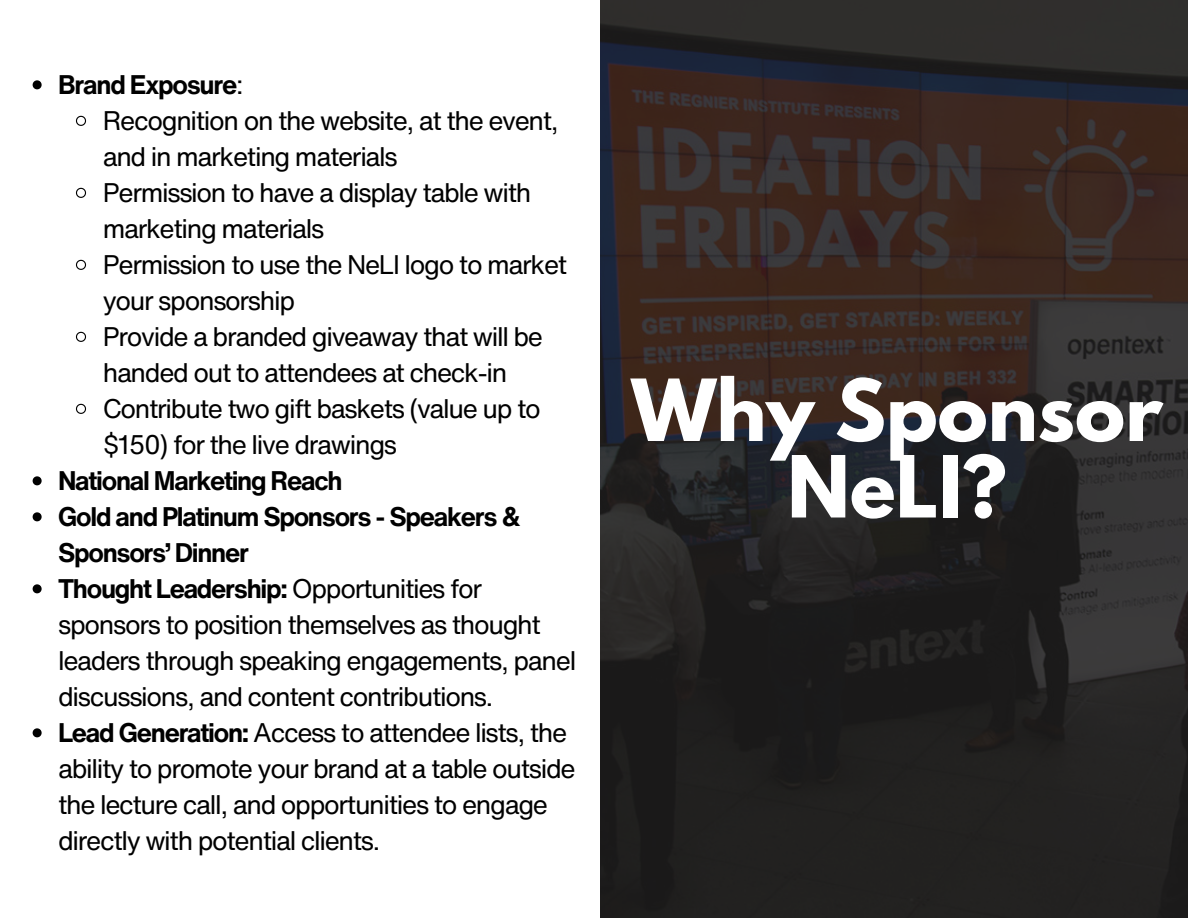
<style>
.page{position:relative;width:1188px;height:918px;background:#fff}
.page>*{position:absolute;margin:0;border:0;box-sizing:border-box;transform-origin:0 0}
.t1{font:700 75.75px/76.5px "League Spartan";color:#fff;text-align:center}
.t2{font:26.25px/36px "Helvetica Now Text";letter-spacing:-.05em;color:#000}
.t3{font:700 26.25px/36px "Helvetica Now Text";letter-spacing:-.05em;color:#000}
.s1{font-weight:400}
.s2{font-weight:700}
</style>
<div class="page">
<svg style="left:33px;top:80px;width:9px;height:9px"></svg>
<svg style="left:75px;top:115px;width:11px;height:11px"></svg>
<svg style="left:75px;top:187px;width:11px;height:11px"></svg>
<svg style="left:75px;top:259px;width:11px;height:11px"></svg>
<svg style="left:75px;top:331px;width:11px;height:11px"></svg>
<svg style="left:75px;top:403px;width:11px;height:11px"></svg>
<svg style="left:33px;top:476px;width:9px;height:9px"></svg>
<svg style="left:33px;top:512px;width:9px;height:9px"></svg>
<svg style="left:33px;top:584px;width:9px;height:9px"></svg>
<svg style="left:33px;top:728px;width:9px;height:9px"></svg>
<svg style="left:600px;top:0;width:588px;height:918px;background:#2b2524"></svg>
<p class="t3" style="left:58px;top:66px;width:187px">Brand Exposure<span class="s1">:</span></p>
<p class="t2" style="left:103px;top:102px;width:458px">Recognition on the website, at the event, and in marketing materials</p>
<p class="t2" style="left:103px;top:174px;width:430px">Permission to have a display table with marketing materials</p>
<p class="t2" style="left:103px;top:246px;width:466px">Permission to use the NeLI logo to market your sponsorship</p>
<p class="t2" style="left:103px;top:318px;width:442px">Provide a branded giveaway that will be handed out to attendees at check-in</p>
<p class="t2" style="left:103px;top:390px;width:440px">Contribute two gift baskets (value up to $150) for the live drawings</p>
<p class="t3" style="left:58px;top:462px;width:286px">National Marketing Reach</p>
<p class="t3" style="left:58px;top:498px;width:464px">Gold and Platinum Sponsors - Speakers &amp;<br>Sponsors’ Dinner</p>
<p class="t2" style="left:58px;top:570px;width:520px"><span class="s2">Thought Leadership:</span> Opportunities for sponsors to position themselves as thought leaders through speaking engagements, panel discussions, and content contributions.</p>
<p class="t2" style="left:58px;top:714px;width:519px"><span class="s2">Lead Generation:</span> Access to attendee lists, the ability to promote your brand at a table outside the lecture call, and opportunities to engage directly with potential clients.</p>
<h1 class="t1" style="left:631px;top:382px;width:533px">Why Sponsor<br>NeLI?</h1>
</div>
